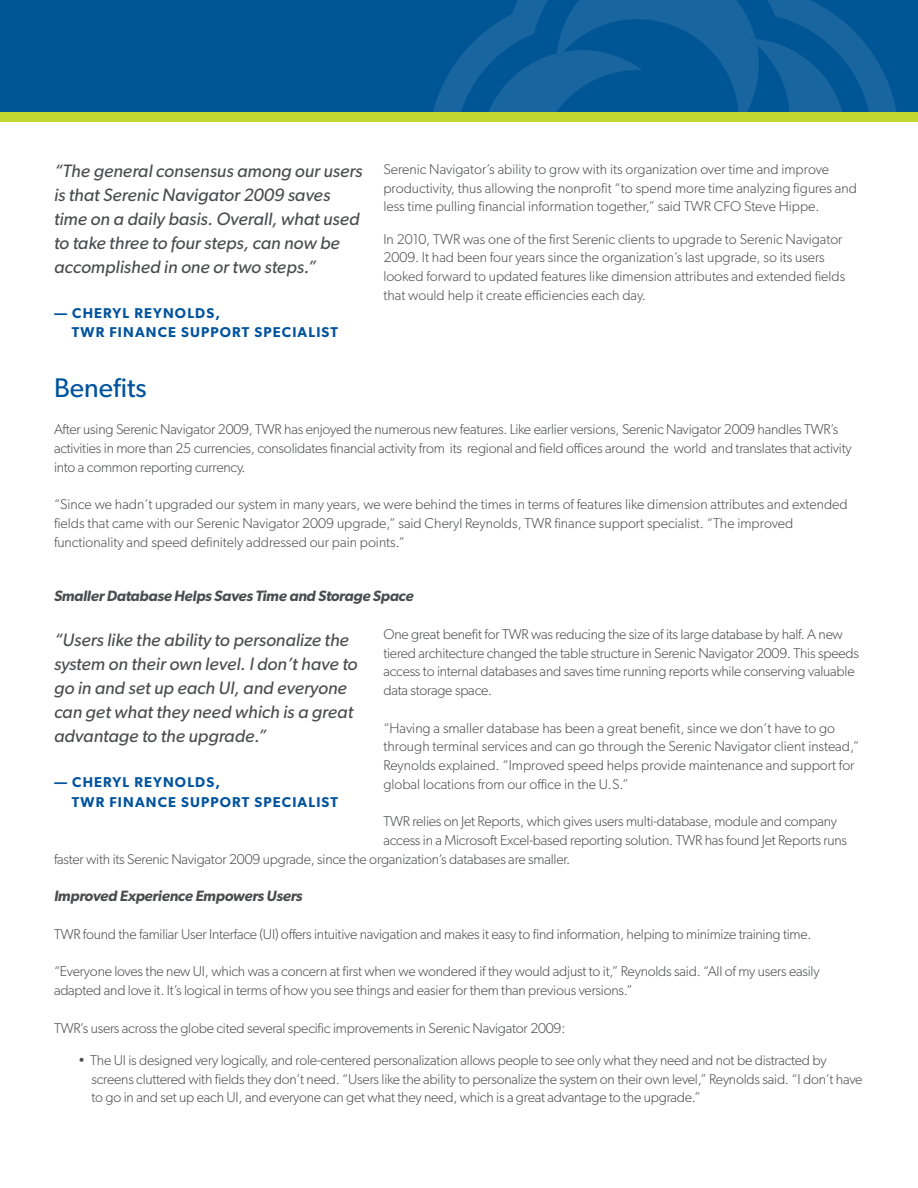
<style>
.page{position:relative;width:918px;height:1188px;background:#fff}
.page>*{position:absolute;margin:0;border:0;box-sizing:border-box;transform-origin:0 0}
.t1{font:27px "Gibson";color:#01539e}
.t2{font:italic 18px/24px "Gibson";color:#4b4c4d}
.t3{font:italic 600 15px "Gibson";letter-spacing:-.015em;color:#4b4c4d}
.t4{font:300 14.25px/18.8px "Gibson";letter-spacing:-.015em;color:#4b4c4d}
.t5{font:600 14.25px/19.5px "Gibson";letter-spacing:.08em;color:#01539e}
</style>
<div class="page">
<div style="left:0;top:38px;width:918px;height:84px;background:#c1d72f"></div>
<div style="left:0;top:0;width:918px;height:112px;background:#005595"></div>
<svg style="left:433px;top:0;width:463px;height:112px"></svg>
<p class="t2" style="left:54px;top:158px;width:310px">“The general consensus among our users is that Serenic Navigator 2009 saves time on a daily basis. Overall, what used to take three to four steps, can now be accomplished in one or two steps.”</p>
<p class="t5" style="left:72px;top:303px;width:267px;text-indent:-18px">— CHERYL REYNOLDS,<br>TWR FINANCE SUPPORT SPECIALIST</p>
<p class="t4" style="left:383px;top:159px;width:475px">Serenic Navigator’s ability to grow with its organization over time and improve productivity, thus allowing the nonprofit “to spend more time analyzing figures and less time pulling financial information together,” said TWR CFO Steve Hippe.</p>
<p class="t4" style="left:383px;top:229px;width:463px">In 2010, TWR was one of the first Serenic clients to upgrade to Serenic Navigator 2009. It had been four years since the organization’s last upgrade, so its users looked forward to updated features like dimension attributes and extended fields that would help it create efficiencies each day.</p>
<p class="t1" style="left:54px;top:371px;width:94px">Benefits</p>
<p class="t4" style="left:54px;top:420px;width:799px">After using Serenic Navigator 2009, TWR has enjoyed the numerous new features. Like earlier versions, Serenic Navigator 2009 handles TWR’s activities in more than 25 currencies, consolidates financial activity from its regional and field offices around the world and translates that activity into a common reporting currency.</p>
<p class="t4" style="left:54px;top:495px;width:795px">“Since we hadn’t upgraded our system in many years, we were behind the times in terms of features like dimension attributes and extended fields that came with our Serenic Navigator 2009 upgrade,” said Cheryl Reynolds, TWR finance support specialist. “The improved functionality and speed definitely addressed our pain points.”</p>
<p class="t3" style="left:54px;top:587px;width:361px">Smaller Database Helps Saves Time and Storage Space</p>
<p class="t4" style="left:383px;top:624px;width:477px">One great benefit for TWR was reducing the size of its large database by half. A new tiered architecture changed the table structure in Serenic Navigator 2009. This speeds access to internal databases and saves time running reports while conserving valuable data storage space.</p>
<p class="t4" style="left:383px;top:718px;width:477px">“Having a smaller database has been a great benefit, since we don’t have to go through terminal services and can go through the Serenic Navigator client instead,” Reynolds explained. “Improved speed helps provide maintenance and support for global locations from our office in the U.S.”</p>
<p class="t4" style="left:383px;top:812px;width:455px">TWR relies on Jet Reports, which gives users multi-database, module and company</p>
<p class="t4" style="left:383px;top:831px;width:465px">access in a Microsoft Excel-based reporting solution. TWR has found Jet Reports runs</p>
<p class="t4" style="left:54px;top:849px;width:518px">faster with its Serenic Navigator 2009 upgrade, since the organization’s databases are smaller.</p>
<p class="t3" style="left:54px;top:887px;width:250px">Improved Experience Empowers Users</p>
<p class="t4" style="left:54px;top:924px;width:759px">TWR found the familiar User Interface (UI) offers intuitive navigation and makes it easy to find information, helping to minimize training time.</p>
<p class="t4" style="left:54px;top:962px;width:767px">“Everyone loves the new UI, which was a concern at first when we wondered if they would adjust to it,” Reynolds said. “All of my users easily adapted and love it. It’s logical in terms of how you see things and easier for them than previous versions.”</p>
<p class="t4" style="left:54px;top:1018px;width:513px">TWR’s users across the globe cited several specific improvements in Serenic Navigator 2009:</p>
<p class="t4" style="left:92px;top:1050px;width:773px;text-indent:-14px">• The UI is designed very logically, and role-centered personalization allows people to see only what they need and not be distracted by screens cluttered with fields they don’t need. “Users like the ability to personalize the system on their own level,” Reynolds said. “I don’t have to go in and set up each UI, and everyone can get what they need, which is a great advantage to the upgrade.”</p>
<p class="t2" style="left:54px;top:628px;width:305px">“Users like the ability to personalize the system on their own level. I don’t have to go in and set up each UI, and everyone can get what they need which is a great advantage to the upgrade.”</p>
<p class="t5" style="left:72px;top:772px;width:267px;text-indent:-18px">— CHERYL REYNOLDS,<br>TWR FINANCE SUPPORT SPECIALIST</p>
</div>
